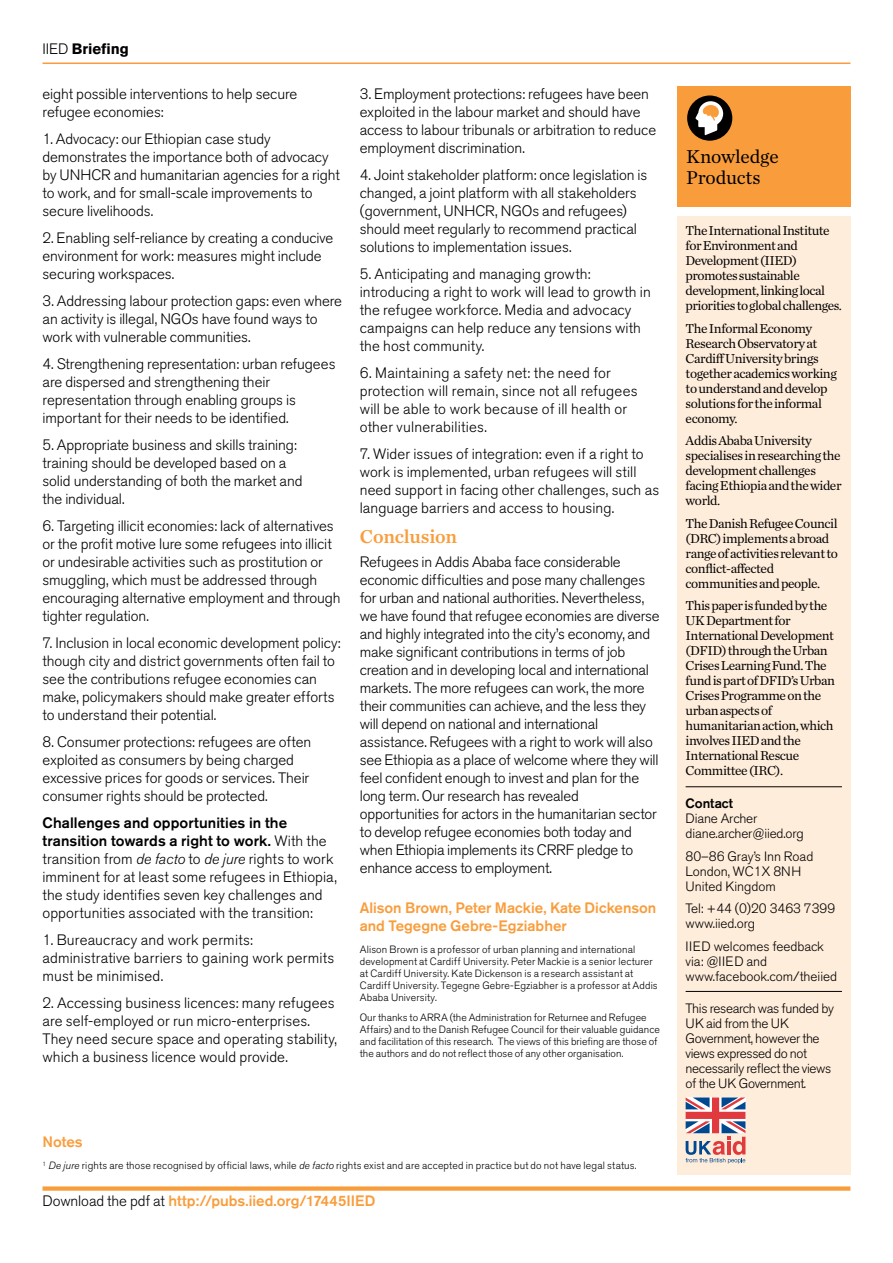
<style>
.page{position:relative;width:893px;height:1263px;background:#fff}
.page>*{position:absolute;margin:0;border:0;box-sizing:border-box;transform-origin:0 0}
.t1{font:19.5px/20.7px "Chronicle Text G1";letter-spacing:-.01em;color:#000}
.t2{font:19.5px "Chronicle Text G1 Semi";letter-spacing:-.015em;color:#f99d3c}
.t3{font:300 15px/18px "Akzidenz Grotesk BE";letter-spacing:-.005em;color:#000}
.t4{font:300 15px/18px "Akzidenz Grotesk BE";letter-spacing:.015em;color:#000}
.t5{font:500 15px/18px "Akzidenz Grotesk BE";color:#f99d3c}
.t6{font:700 15px "Akzidenz Grotesk BE";letter-spacing:-.005em;color:#000}
.t7{font:13.5px/15px "Chronicle Text G1";letter-spacing:-.035em;color:#000}
.t8{font:300 13.5px/15px "Akzidenz Grotesk BE";letter-spacing:-.01em;color:#000}
.t9{font:300 13.5px/15px "Akzidenz Grotesk BE";letter-spacing:-.03em;color:#000}
.t10{font:500 13.5px "Akzidenz Grotesk BE";letter-spacing:-.005em;color:#000}
.t11{font:300 10.5px/12px "Akzidenz Grotesk BE";letter-spacing:.01em;color:#000}
.s1{font-weight:300}
.s2{font-weight:500}
.s3{font-style:italic}
.s4{font-weight:300;color:#000}
</style>
<div class="page">
<div style="left:677px;top:86px;width:173px;height:121px;background:#f99d3c"></div>
<div style="left:687px;top:95px;width:45px;height:46px;background:#000;border-radius:50%"></div>
<svg style="left:695px;top:101px;width:28px;height:34px"></svg>
<div style="left:677px;top:216px;width:173px;height:958px;background:#ffeddb"></div>
<hr style="left:686px;top:786px;width:156px;height:1px;background:#000">
<hr style="left:686px;top:991px;width:156px;height:1px;background:#000">
<hr style="left:43px;top:63px;width:807px;height:1px;background:#f99d3c">
<div style="left:43px;top:1186px;width:807px;height:5px;background:#f99d3c"></div>
<svg style="left:686px;top:1097px;width:59px;height:66px"></svg>
<p class="t6" style="left:43px;top:40px;width:88px"><span class="s1">IIED</span> Briefing</p>
<p class="t3" style="left:43px;top:85px;width:256px">eight possible interventions to help secure refugee economies:</p>
<p class="t3" style="left:43px;top:130px;width:299px">1. Advocacy: our Ethiopian case study demonstrates the importance both of advocacy by UNHCR and humanitarian agencies for a right to work, and for small-scale improvements to secure livelihoods.</p>
<p class="t3" style="left:43px;top:229px;width:292px">2. Enabling self-reliance by creating a conducive environment for work: measures might include securing workspaces.</p>
<p class="t3" style="left:43px;top:292px;width:301px">3. Addressing labour protection gaps: even where an activity is illegal, NGOs have found ways to work with vulnerable communities.</p>
<p class="t3" style="left:43px;top:355px;width:294px">4. Strengthening representation: urban refugees are dispersed and strengthening their representation through enabling groups is important for their needs to be identified.</p>
<p class="t3" style="left:43px;top:436px;width:262px">5. Appropriate business and skills training: training should be developed based on a solid understanding of both the market and the individual.</p>
<p class="t3" style="left:43px;top:517px;width:300px">6. Targeting illicit economies: lack of alternatives or the profit motive lure some refugees into illicit or undesirable activities such as prostitution or smuggling, which must be addressed through encouraging alternative employment and through tighter regulation.</p>
<p class="t3" style="left:43px;top:634px;width:300px">7. Inclusion in local economic development policy: though city and district governments often fail to see the contributions refugee economies can make, policymakers should make greater efforts to understand their potential.</p>
<p class="t3" style="left:43px;top:733px;width:270px">8. Consumer protections: refugees are often exploited as consumers by being charged excessive prices for goods or services. Their consumer rights should be protected.</p>
<p class="t3" style="left:43px;top:814px;width:296px"><span class="s2">Challenges and opportunities in the transition towards a right to work.</span> With the transition from <span class="s3">de facto</span> to <span class="s3">de jure</span> rights to work imminent for at least some refugees in Ethiopia, the study identifies seven key challenges and opportunities associated with the transition:</p>
<p class="t3" style="left:43px;top:931px;width:293px">1. Bureaucracy and work permits: administrative barriers to gaining work permits must be minimised.</p>
<p class="t3" style="left:43px;top:994px;width:296px">2. Accessing business licences: many refugees are self-employed or run micro-enterprises.<br>They need secure space and operating stability, which a business licence would provide.</p>
<p class="t3" style="left:360px;top:85px;width:298px">3. Employment protections: refugees have been exploited in the labour market and should have access to labour tribunals or arbitration to reduce employment discrimination.</p>
<p class="t3" style="left:360px;top:166px;width:289px">4. Joint stakeholder platform: once legislation is changed, a joint platform with all stakeholders (government, UNHCR, NGOs and refugees) should meet regularly to recommend practical solutions to implementation issues.</p>
<p class="t3" style="left:360px;top:265px;width:293px">5. Anticipating and managing growth: introducing a right to work will lead to growth in the refugee workforce. Media and advocacy campaigns can help reduce any tensions with the host community.</p>
<p class="t4" style="left:360px;top:364px;width:279px">6. Maintaining a safety net: the need for protection will remain, since not all refugees will be able to work because of ill health or other vulnerabilities.</p>
<p class="t3" style="left:360px;top:445px;width:301px">7. Wider issues of integration: even if a right to work is implemented, urban refugees will still need support in facing other challenges, such as language barriers and access to housing.</p>
<h1 class="t2" style="left:360px;top:521px;width:99px">Conclusion</h1>
<p class="t3" style="left:360px;top:553px;width:301px">Refugees in Addis Ababa face considerable economic difficulties and pose many challenges for urban and national authorities. Nevertheless, we have found that refugee economies are diverse and highly integrated into the city’s economy, and make significant contributions in terms of job creation and in developing local and international markets. The more refugees can work, the more their communities can achieve, and the less they will depend on national and international assistance. Refugees with a right to work will also see Ethiopia as a place of welcome where they will feel confident enough to invest and plan for the long term. Our research has revealed opportunities for actors in the humanitarian sector to develop refugee economies both today and when Ethiopia implements its CRRF pledge to enhance access to employment.</p>
<p class="t5" style="left:360px;top:898px;width:298px">Alison Brown, Peter Mackie, Kate Dickenson and Tegegne Gebre-Egziabher</p>
<p class="t11" style="left:360px;top:943px;width:299px">Alison Brown is a professor of urban planning and international development at Cardiff University. Peter Mackie is a senior lecturer at Cardiff University. Kate Dickenson is a research assistant at Cardiff University. Tegegne Gebre-Egziabher is a professor at Addis Ababa University.</p>
<p class="t11" style="left:360px;top:1011px;width:302px">Our thanks to ARRA (the Administration for Returnee and Refugee Affairs) and to the Danish Refugee Council for their valuable guidance and facilitation of this research. The views of this briefing are those of the authors and do not reflect those of any other organisation.</p>
<p class="t5" style="left:43px;top:1133px;width:42px">Notes</p>
<p class="t11" style="left:43px;top:1160px;width:596px"><sup>1</sup> <span class="s3">De jure</span> rights are those recognised by official laws, while <span class="s3">de facto</span> rights exist and are accepted in practice but do not have legal status.</p>
<p class="t5" style="left:43px;top:1191px;width:334px"><span class="s4">Download the pdf at</span> http://pubs.iied.org/17445IIED</p>
<h1 class="t1" style="left:686px;top:145px;width:94px">Knowledge<br>Products</h1>
<p class="t7" style="left:686px;top:223px;width:158px">The International Institute for Environment and<br>Development (IIED) promotes sustainable development, linking local priorities to global challenges.</p>
<p class="t7" style="left:686px;top:320px;width:153px">The Informal Economy<br>Research Observatory at<br>Cardiff University brings together academics working to understand and develop solutions for the informal economy.</p>
<p class="t7" style="left:686px;top:433px;width:157px">Addis Ababa University specialises in researching the development challenges facing Ethiopia and the wider world.</p>
<p class="t7" style="left:686px;top:515px;width:154px">The Danish Refugee Council (DRC) implements a broad range of activities relevant to conflict-affected communities and people.</p>
<p class="t7" style="left:686px;top:598px;width:151px">This paper is funded by the<br>UK Department for<br>International Development (DFID) through the Urban<br>Crises Learning Fund. The fund is part of DFID’s Urban<br>Crises Programme on the urban aspects of humanitarian action, which involves IIED and the<br>International Rescue<br>Committee (IRC).</p>
<p class="t10" style="left:686px;top:795px;width:49px">Contact</p>
<p class="t8" style="left:686px;top:811px;width:120px">Diane Archer diane.archer@iied.org</p>
<p class="t8" style="left:686px;top:849px;width:129px">80–86 Gray’s Inn Road<br>London, WC1X 8NH<br>United Kingdom</p>
<p class="t8" style="left:686px;top:901px;width:151px">Tel: +44 (0)20 3463 7399 www.iied.org</p>
<p class="t8" style="left:686px;top:939px;width:153px">IIED welcomes feedback via: @IIED and www.facebook.com/theiied</p>
<p class="t9" style="left:686px;top:1001px;width:150px">This research was funded by<br>UK aid from the UK<br>Government, however the views expressed do not necessarily reflect the views of the UK Government.</p>
</div>
